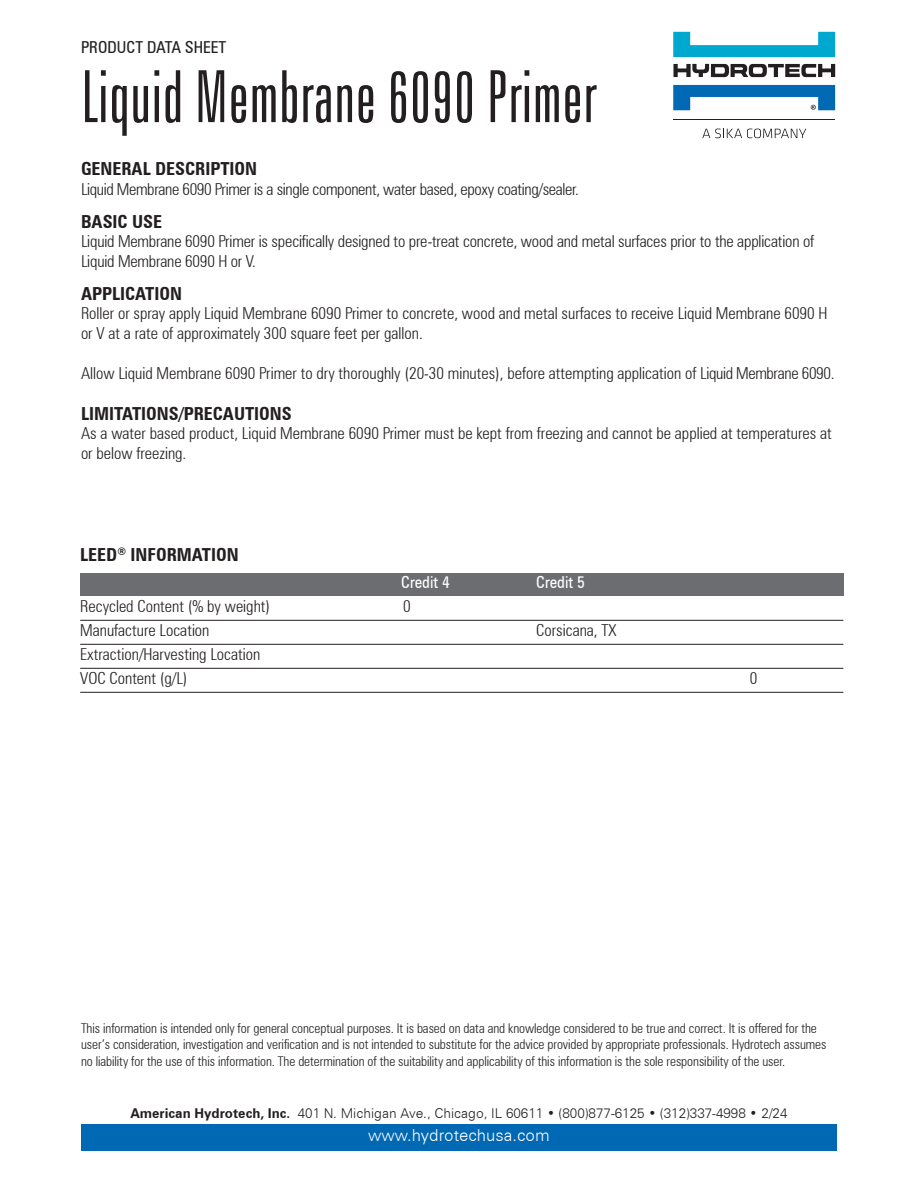
<style>
.page{position:relative;width:918px;height:1188px;background:#fff}
.page>*{position:absolute;margin:0;border:0;box-sizing:border-box;transform-origin:0 0}
.Headline{font:300 extra-condensed 72px "Zurich BT";color:#231f20}
.SubHead{font:700 condensed 18px "Zurich BT";color:#231f20}
.Body_copy{font:700 condensed 18px "Zurich BT";color:#231f20}
.Body_copy-2{font:300 condensed 16.5px/19.5px "Zurich BT";color:#231f20}
.SubHead-2{font:300 condensed 16.5px/19.5px "Zurich BT";letter-spacing:-.01em;color:#231f20}
.Chart_underline_11_12_copy{font:300 condensed 16.5px "Zurich BT";color:#231f20}
.Body_copy-3{font:300 condensed 16.5px "Zurich BT";letter-spacing:-.02em;color:#231f20}
.t1{font:300 16.5px "Zurich BT";color:#fff}
.t2{font:condensed 16.5px "Zurich BT";color:#231f20}
.Chart_Body{font:condensed 16.5px "Zurich BT";color:#fff}
.Paragraph_Style_1{font:300 condensed 13.5px/16.2px "Zurich BT";letter-spacing:-.005em;color:#231f20}
.t3{font:300 13.5px "Zurich BT";color:#231f20}
.s1{font-weight:700}
</style>
<div class="page">
<div style="left:81px;top:1124px;width:756px;height:27px;background:#0168b3"></div>
<svg style="left:673px;top:64px;width:162px;height:13px"></svg>
<svg style="left:673px;top:32px;width:162px;height:25px"></svg>
<svg style="left:673px;top:85px;width:162px;height:25px"></svg>
<hr style="left:673px;top:119px;width:162px;height:1px;background:#231f20">
<svg style="left:702px;top:129px;width:104px;height:9px"></svg>
<div style="left:80px;top:573px;width:763px;height:23px;background:#6c6d70"></div>
<hr style="left:80px;top:620px;width:763px;height:1px;background:#231f20">
<hr style="left:80px;top:644px;width:763px;height:1px;background:#231f20">
<hr style="left:80px;top:668px;width:763px;height:1px;background:#231f20">
<hr style="left:80px;top:692px;width:763px;height:1px;background:#231f20">
<p class="t2" style="left:81px;top:38px;width:147px">PRODUCT DATA SHEET</p>
<p class="Headline" style="left:81px;top:57px;width:517px">Liquid Membrane 6090 Primer</p>
<p class="SubHead" style="left:81px;top:158px;width:178px">GENERAL DESCRIPTION</p>
<p class="Body_copy-3" style="left:81px;top:179px;width:500px">Liquid Membrane 6090 Primer is a single component, water based, epoxy coating/sealer.</p>
<p class="SubHead" style="left:81px;top:210px;width:83px">BASIC USE</p>
<p class="SubHead-2" style="left:81px;top:231px;width:735px">Liquid Membrane 6090 Primer is specifically designed to pre-treat concrete, wood and metal surfaces prior to the application of<br>Liquid Membrane 6090 H or V.</p>
<p class="Body_copy" style="left:81px;top:282px;width:103px">APPLICATION</p>
<p class="Body_copy-2" style="left:81px;top:303px;width:748px">Roller or spray apply Liquid Membrane 6090 Primer to concrete, wood and metal surfaces to receive Liquid Membrane 6090 H or V at a rate of approximately 300 square feet per gallon.</p>
<p class="Body_copy-2" style="left:81px;top:363px;width:755px">Allow Liquid Membrane 6090 Primer to dry thoroughly (20-30 minutes), before attempting application of Liquid Membrane 6090.</p>
<p class="Body_copy" style="left:81px;top:403px;width:212px">LIMITATIONS/PRECAUTIONS</p>
<p class="Body_copy-2" style="left:81px;top:424px;width:752px">As a water based product, Liquid Membrane 6090 Primer must be kept from freezing and cannot be applied at temperatures at or below freezing.</p>
<p class="SubHead" style="left:80px;top:544px;width:160px">LEED<sup>®</sup> INFORMATION</p>
<p class="Chart_Body" style="left:401px;top:572px;width:50px">Credit 4</p>
<p class="Chart_Body" style="left:536px;top:572px;width:50px">Credit 5</p>
<p class="Chart_underline_11_12_copy" style="left:80px;top:596px;width:191px">Recycled Content (% by weight)</p>
<p class="Chart_underline_11_12_copy" style="left:403px;top:596px;width:9px">0</p>
<p class="Chart_underline_11_12_copy" style="left:80px;top:620px;width:131px">Manufacture Location</p>
<p class="Chart_underline_11_12_copy" style="left:536px;top:620px;width:82px">Corsicana, TX</p>
<p class="Chart_underline_11_12_copy" style="left:80px;top:644px;width:182px">Extraction/Harvesting Location</p>
<p class="Chart_underline_11_12_copy" style="left:80px;top:668px;width:109px">VOC Content (g/L)</p>
<p class="Chart_underline_11_12_copy" style="left:750px;top:668px;width:9px">0</p>
<p class="Paragraph_Style_1" style="left:81px;top:1020px;width:747px">This information is intended only for general conceptual purposes. It is based on data and knowledge considered to be true and correct. It is offered for the user’s consideration, investigation and verification and is not intended to substitute for the advice provided by appropriate professionals. Hydrotech assumes no liability for the use of this information. The determination of the suitability and applicability of this information is the sole responsibility of the user.</p>
<p class="t3" style="left:130px;top:1105px;width:659px"><span class="s1">American Hydrotech, Inc.</span> 401 N. Michigan Ave., Chicago, IL 60611 • (800)877-6125 • (312)337-4998 • 2/24</p>
<p class="t1" style="left:368px;top:1125px;width:183px">www.hydrotechusa.com</p>
</div>
